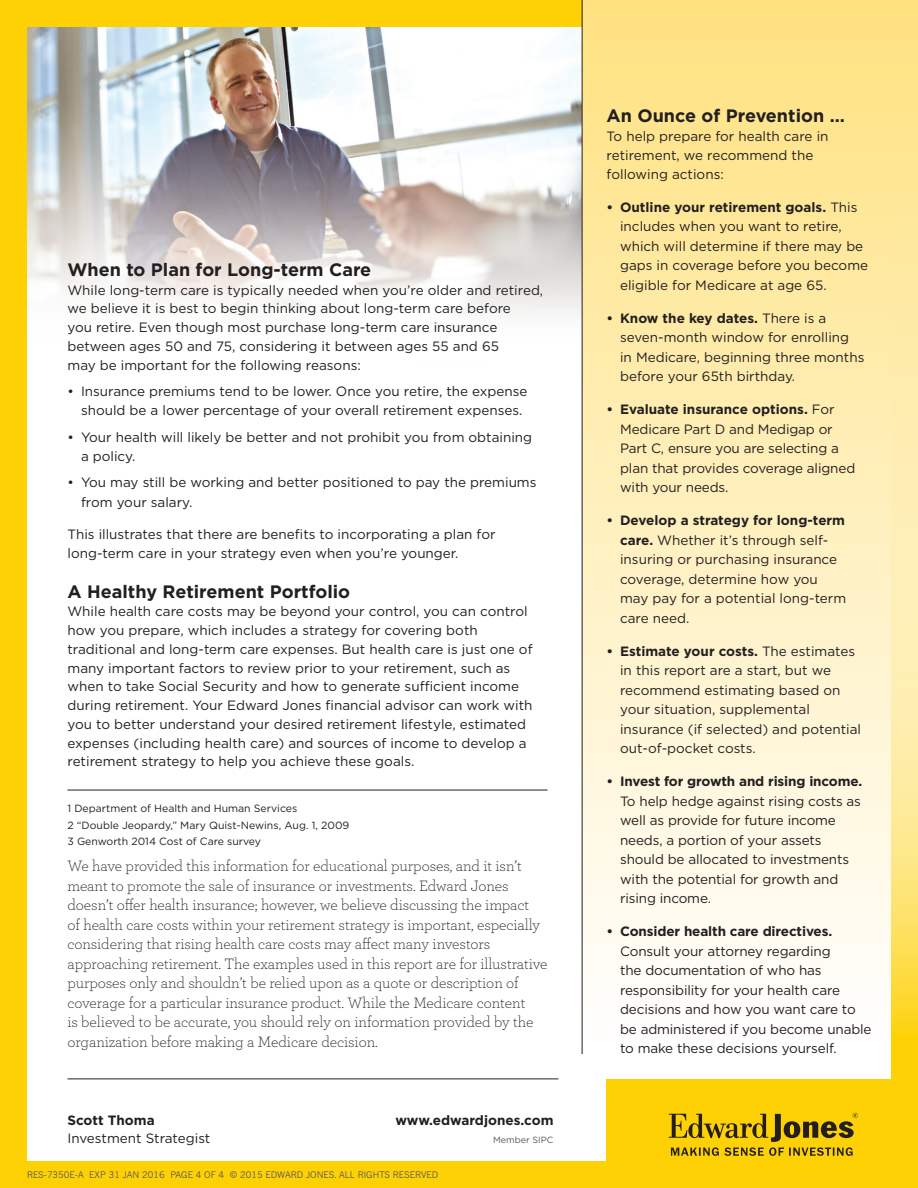
<style>
.page{position:relative;width:918px;height:1188px;background:#fff}
.page>*{position:absolute;margin:0;border:0;box-sizing:border-box;transform-origin:0 0}
.Sub_Head{font:700 18px "Gotham";color:#231f20}
.Sidebar_Subhead{font:700 18px "Gotham";color:#231f20}
.Special_Disclaimers{font:300 15.75px/19.5px "Archer";letter-spacing:-.005em;color:#231f20}
.Body{font:13.5px/19.5px "Gotham";color:#231f20}
.Sidebar_Body{font:13.5px/18.8px "Gotham";color:#231f20}
.t1{font:700 13.5px "Gotham";color:#231f20}
.Disclaimers-_Gotham{font:10.5px "Gotham";color:#231f20}
.t2{font:9px "News Gothic MT Pro";color:#57585a}
.t3{font:9px "Gotham";color:#57585a}
.s1{font-weight:700}
</style>
<div class="page">
<hr style="left:68px;top:1079px;width:490px;height:1px;background:#231f20">
<img style="left:28px;top:28px;width:554px;height:336px">
<hr style="left:68px;top:790px;width:480px;height:1px;background:#231f20">
<div style="left:0;top:0;width:918px;height:1188px;border:27px solid #fed105"></div>
<div style="left:606px;top:1079px;width:312px;height:109px;background:#fed105"></div>
<svg style="left:669px;top:1113px;width:189px;height:43px"></svg>
<svg style="left:583px;top:0;width:335px;height:1040px;background:#feefbb"></svg>
<hr style="left:582px;top:0;width:1px;height:1054px;background:#231f20">
<p class="Sub_Head" style="left:68px;top:257px;width:305px">When to Plan for Long-term Care</p>
<p class="Body" style="left:68px;top:280px;width:477px;line-height:18.8px">While long-term care is typically needed when you’re older and retired, we believe it is best to begin thinking about long-term care before<br>you retire. Even though most purchase long-term care insurance between ages 50 and 75, considering it between ages 55 and 65<br>may be important for the following reasons:</p>
<p class="Body" style="left:81px;top:381px;width:448px;text-indent:-14px">• Insurance premiums tend to be lower. Once you retire, the expense should be a lower percentage of your overall retirement expenses.</p>
<p class="Body" style="left:81px;top:427px;width:453px;text-indent:-14px">• Your health will likely be better and not prohibit you from obtaining a policy.</p>
<p class="Body" style="left:81px;top:472px;width:457px;text-indent:-14px">• You may still be working and better positioned to pay the premiums from your salary.</p>
<p class="Body" style="left:68px;top:525px;width:430px;line-height:18.8px">This illustrates that there are benefits to incorporating a plan for long-term care in your strategy even when you’re younger.</p>
<p class="Sub_Head" style="left:68px;top:579px;width:284px">A Healthy Retirement Portfolio</p>
<p class="Body" style="left:68px;top:602px;width:467px;line-height:18.8px">While health care costs may be beyond your control, you can control how you prepare, which includes a strategy for covering both traditional and long-term care expenses. But health care is just one of many important factors to review prior to your retirement, such as when to take Social Security and how to generate sufficient income during retirement. Your Edward Jones financial advisor can work with you to better understand your desired retirement lifestyle, estimated expenses (including health care) and sources of income to develop a retirement strategy to help you achieve these goals.</p>
<p class="Disclaimers-_Gotham" style="left:68px;top:802px;width:231px">1 Department of Health and Human Services</p>
<p class="Disclaimers-_Gotham" style="left:68px;top:818px;width:283px">2 “Double Jeopardy,” Mary Quist-Newins, Aug. 1, 2009</p>
<p class="Disclaimers-_Gotham" style="left:68px;top:835px;width:195px">3 Genworth 2014 Cost of Care survey</p>
<p class="Special_Disclaimers" style="left:68px;top:856px;width:482px">We have provided this information for educational purposes, and it isn’t meant to promote the sale of insurance or investments. Edward Jones doesn’t offer health insurance; however, we believe discussing the impact<br>of health care costs within your retirement strategy is important, especially considering that rising health care costs may affect many investors approaching retirement. The examples used in this report are for illustrative purposes only and shouldn’t be relied upon as a quote or description of coverage for a particular insurance product. While the Medicare content<br>is believed to be accurate, you should rely on information provided by the organization before making a Medicare decision.</p>
<p class="t1" style="left:68px;top:1111px;width:89px">Scott Thoma</p>
<p class="t1" style="left:396px;top:1111px;width:159px">www.edwardjones.com</p>
<p class="Body" style="left:68px;top:1128px;width:144px">Investment Strategist</p>
<p class="t3" style="left:493px;top:1134px;width:62px">Member SIPC</p>
<p class="t2" style="left:27px;top:1169px;width:413px">RES-7350E-A EXP 31 JAN 2016 PAGE 4 OF 4 © 2015 EDWARD JONES. ALL RIGHTS RESERVED</p>
<p class="Sidebar_Subhead" style="left:607px;top:104px;width:240px">An Ounce of Prevention …</p>
<p class="Sidebar_Body" style="left:607px;top:127px;width:223px">To help prepare for health care in retirement, we recommend the following actions:</p>
<p class="Body" style="left:620px;top:197px;width:250px;text-indent:-14px"><span class="s1">• Outline your retirement goals.</span> This includes when you want to retire, which will determine if there may be gaps in coverage before you become eligible for Medicare at age 65.</p>
<p class="Body" style="left:620px;top:308px;width:246px;text-indent:-14px"><span class="s1">• Know the key dates.</span> There is a seven-month window for enrolling<br>in Medicare, beginning three months before your 65th birthday.</p>
<p class="Body" style="left:620px;top:399px;width:237px;text-indent:-14px"><span class="s1">• Evaluate insurance options.</span> For<br>Medicare Part D and Medigap or<br>Part C, ensure you are selecting a plan that provides coverage aligned with your needs.</p>
<p class="Body" style="left:620px;top:510px;width:228px;text-indent:-14px"><span class="s1">• Develop a strategy for long-term care.</span> Whether it’s through self&shy;insuring or purchasing insurance coverage, determine how you may pay for a potential long-term care need.</p>
<p class="Body" style="left:620px;top:641px;width:242px;text-indent:-14px"><span class="s1">• Estimate your costs.</span> The estimates in this report are a start, but we recommend estimating based on your situation, supplemental insurance (if selected) and potential out-of-pocket costs.</p>
<p class="Body" style="left:620px;top:771px;width:244px;text-indent:-14px"><span class="s1">• Invest for growth and rising income.<br></span>To help hedge against rising costs as well as provide for future income needs, a portion of your assets should be allocated to investments with the potential for growth and rising income.</p>
<p class="Body" style="left:620px;top:921px;width:253px;text-indent:-14px"><span class="s1">• Consider health care directives.<br></span>Consult your attorney regarding<br>the documentation of who has responsibility for your health care decisions and how you want care to be administered if you become unable to make these decisions yourself.</p>
</div>
